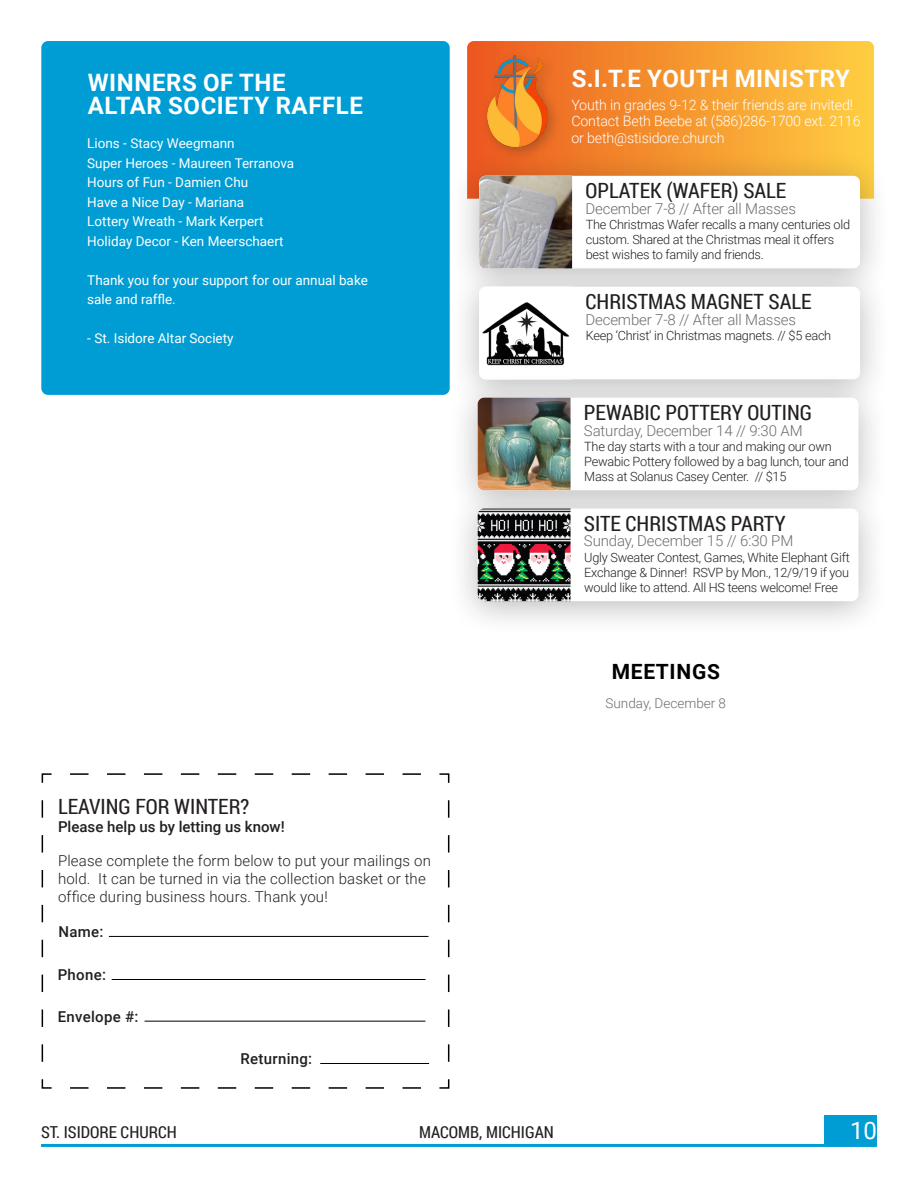
<style>
.page{position:relative;width:918px;height:1188px;background:#fff}
.page>*{position:absolute;margin:0;border:0;box-sizing:border-box;transform-origin:0 0}
.Header-Article__whit{font:700 24px "Roboto";letter-spacing:.025em;color:#fff}
.t1{font:24px "Roboto";color:#fff}
.Post-Title{font:21px "Roboto Condensed";color:#231f20}
.Header-Article{font:700 21px "Roboto";letter-spacing:.035em;color:#000}
.t2{font:16.5px "Roboto Condensed";color:#231f20}
.Post-Content{font:300 15px/18px "Roboto";letter-spacing:.01em;color:#231f20}
.SITE-Date{font:300 15px "Roboto";letter-spacing:-.01em;color:#6c6d70}
.Paragraph_Style_2{font:500 15px "Roboto";letter-spacing:.02em;color:#231f20}
.Post-Content-2{font:500 15px "Roboto";color:#231f20}
.What_s_Happening_Bod{font:300 14.25px/16.5px "Roboto";letter-spacing:-.01em;color:#fff}
.t3{font:13.5px/19.5px "Roboto";color:#fff}
.SITE-Date-2{font:300 13.5px "Roboto";color:#6c6d70}
.t4{font:300 12.75px/15px "Roboto";letter-spacing:-.02em;color:#231f20}
</style>
<div class="page">
<div style="left:825px;top:1115px;width:52px;height:30px;background:#009dd4"></div>
<hr style="left:41px;top:1144px;width:836px;height:3px;background:#009dd4">
<svg style="left:467px;top:41px;width:407px;height:110px;background:#f69d32"></svg>
<div style="left:449px;top:151px;width:441px;height:153px;background:#231f20;opacity:.3"></div>
<div style="left:479px;top:176px;width:381px;height:92px;background:#fff;border-radius:7px"></div>
<img style="left:479px;top:176px;width:93px;height:86px">
<div style="left:449px;top:262px;width:441px;height:153px;background:#231f20;opacity:.3"></div>
<div style="left:479px;top:287px;width:381px;height:92px;background:#fff;border-radius:7px"></div>
<img style="left:479px;top:287px;width:91px;height:79px">
<div style="left:448px;top:373px;width:441px;height:153px;background:#231f20;opacity:.3"></div>
<div style="left:478px;top:398px;width:381px;height:92px;background:#fff;border-radius:7px"></div>
<img style="left:478px;top:398px;width:93px;height:86px">
<div style="left:448px;top:484px;width:441px;height:153px;background:#231f20;opacity:.3"></div>
<div style="left:478px;top:509px;width:381px;height:92px;background:#fff;border-radius:7px"></div>
<img style="left:478px;top:509px;width:93px;height:92px">
<div style="left:480px;top:48px;width:83px;height:114px;background:#231f20;opacity:.3"></div>
<img style="left:488px;top:55px;width:60px;height:92px">
<svg style="left:41px;top:773px;width:409px;height:316px"></svg>
<hr style="left:109px;top:936px;width:320px;height:1px;background:#000">
<hr style="left:112px;top:979px;width:313px;height:1px;background:#000">
<hr style="left:145px;top:1021px;width:280px;height:1px;background:#000">
<hr style="left:320px;top:1063px;width:109px;height:1px;background:#000">
<div style="left:41px;top:41px;width:409px;height:354px;background:#009dd4;border-radius:7px"></div>
<p class="Header-Article__whit" style="left:88px;top:66px;width:199px">WINNERS OF THE</p>
<p class="Header-Article__whit" style="left:88px;top:88px;width:277px">ALTAR SOCIETY RAFFLE</p>
<p class="t3" style="left:87px;top:133px;width:149px">Lions - Stacy Weegmann</p>
<p class="t3" style="left:87px;top:153px;width:208px">Super Heroes - Maureen Terranova</p>
<p class="t3" style="left:87px;top:172px;width:162px">Hours of Fun - Damien Chu</p>
<p class="t3" style="left:87px;top:192px;width:158px">Have a Nice Day - Mariana</p>
<p class="t3" style="left:87px;top:211px;width:178px">Lottery Wreath - Mark Kerpert</p>
<p class="t3" style="left:87px;top:231px;width:198px">Holiday Decor - Ken Meerschaert</p>
<p class="t3" style="left:87px;top:270px;width:282px">Thank you for your support for our annual bake sale and raffle.</p>
<p class="t3" style="left:87px;top:328px;width:148px">- St. Isidore Altar Society</p>
<p class="Post-Title" style="left:58px;top:792px;width:193px">LEAVING FOR WINTER?</p>
<p class="Post-Content-2" style="left:58px;top:816px;width:228px">Please help us by letting us know!</p>
<p class="Post-Content" style="left:58px;top:851px;width:374px">Please complete the form below to put your mailings on hold. It can be turned in via the collection basket or the office during business hours. Thank you!</p>
<p class="Paragraph_Style_2" style="left:59px;top:921px;width:47px">Name:</p>
<p class="Paragraph_Style_2" style="left:58px;top:964px;width:50px">Phone:</p>
<p class="Paragraph_Style_2" style="left:58px;top:1006px;width:82px">Envelope #:</p>
<p class="Paragraph_Style_2" style="left:241px;top:1048px;width:73px">Returning:</p>
<p class="Header-Article__whit" style="left:572px;top:62px;width:280px">S.I.T.E YOUTH MINISTRY</p>
<p class="What_s_Happening_Bod" style="left:571px;top:96px;width:283px">Youth in grades 9-12 &amp; their friends are invited!</p>
<p class="What_s_Happening_Bod" style="left:571px;top:113px;width:291px">Contact Beth Beebe at (586)286-1700 ext. 2116 or beth@stisidore.church</p>
<p class="Post-Title" style="left:586px;top:176px;width:202px">OPLATEK (WAFER) SALE</p>
<p class="SITE-Date" style="left:586px;top:198px;width:212px">December 7-8 // After all Masses</p>
<p class="t4" style="left:586px;top:217px;width:266px">The Christmas Wafer recalls a many centuries old custom. Shared at the Christmas meal it offers best wishes to family and friends.</p>
<p class="Post-Title" style="left:586px;top:287px;width:228px">CHRISTMAS MAGNET SALE</p>
<p class="SITE-Date" style="left:586px;top:309px;width:212px">December 7-8 // After all Masses</p>
<p class="t4" style="left:586px;top:328px;width:247px">Keep ‘Christ’ in Christmas magnets. // $5 each</p>
<p class="Post-Title" style="left:584px;top:398px;width:230px">PEWABIC POTTERY OUTING</p>
<p class="SITE-Date" style="left:584px;top:420px;width:220px">Saturday, December 14 // 9:30 AM</p>
<p class="t4" style="left:584px;top:438px;width:266px">The day starts with a tour and making our own<br>Pewabic Pottery followed by a bag lunch, tour and<br>Mass at Solanus Casey Center. // $15</p>
<p class="Post-Title" style="left:584px;top:509px;width:203px">SITE CHRISTMAS PARTY</p>
<p class="SITE-Date" style="left:584px;top:531px;width:211px">Sunday, December 15 // 6:30 PM</p>
<p class="t4" style="left:584px;top:549px;width:267px;text-align:justify">Ugly Sweater Contest, Games, White Elephant Gift Exchange &amp; Dinner! RSVP by Mon., 12/9/19 if you would like to attend. All HS teens welcome! Free</p>
<p class="Header-Article" style="left:612px;top:657px;width:110px">MEETINGS</p>
<p class="SITE-Date-2" style="left:606px;top:694px;width:122px">Sunday, December 8</p>
<p class="t2" style="left:41px;top:1120px;width:137px">ST. ISIDORE CHURCH</p>
<p class="t2" style="left:419px;top:1120px;width:136px">MACOMB, MICHIGAN</p>
<h1 class="t1" style="left:850px;top:1114px;width:28px">10</h1>
</div>
